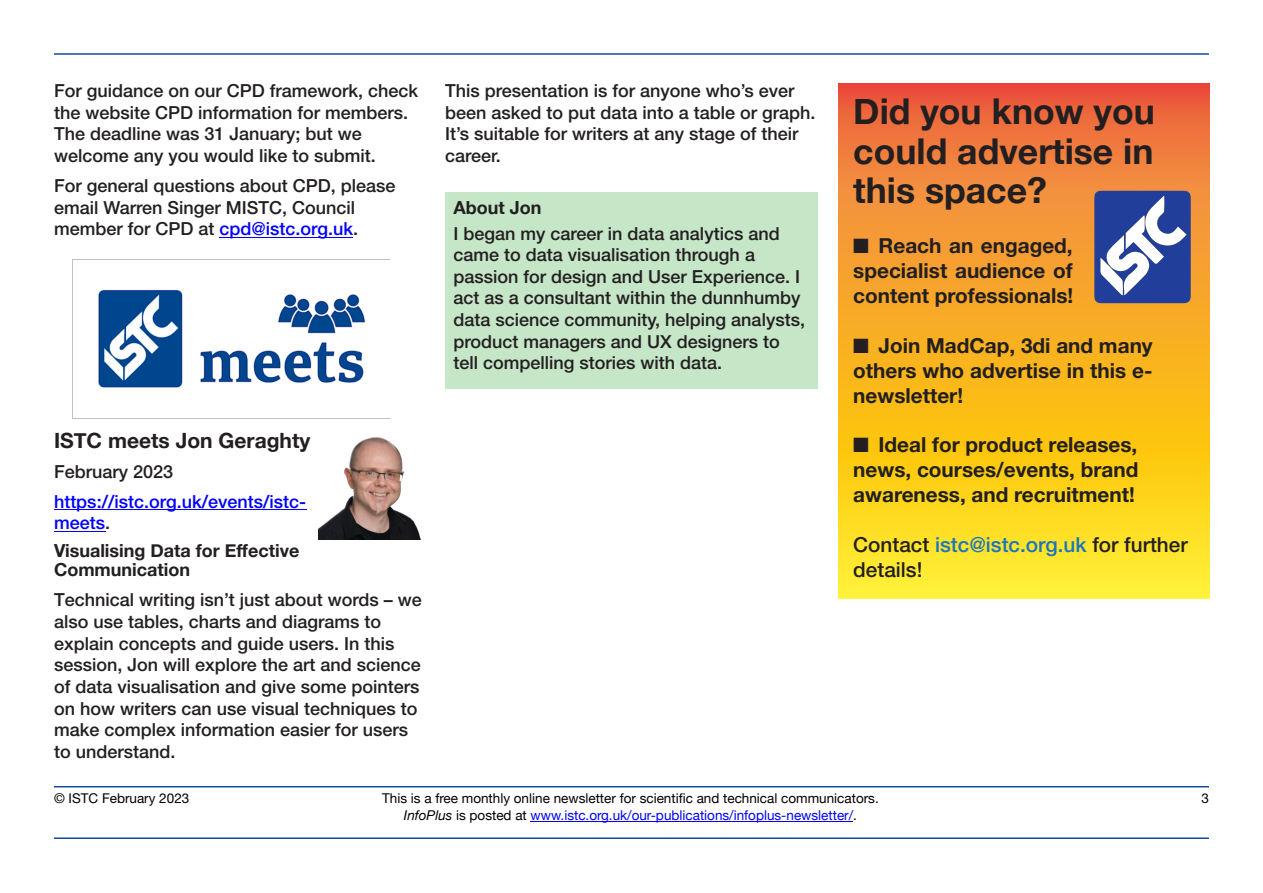
<style>
.page{position:relative;width:1263px;height:893px;background:#fff}
.page>*{position:absolute;margin:0;border:0;box-sizing:border-box;transform-origin:0 0}
.t1{font:700 35.55px/39.8px "Helvetica Neue";color:#231f20;text-align:justify}
.t2{font:700 21px "Helvetica Neue";color:#231f20}
.t3{font:700 20.7px/24.9px "Helvetica Neue LT Pro";color:#231f20;text-align:justify}
.t4{font:500 20.7px/24.9px "Helvetica Neue LT Pro";color:#231f20}
.t5{font:500 18px/21.6px "Helvetica Neue LT Pro";color:#231f20}
.t6{font:700 18px/19.2px "Helvetica Neue";color:#231f20}
.t7{font:500 18px/21.6px "Helvetica Neue LT Pro";color:#00f}
.t8{font:13.5px/16.2px "Helvetica Neue";color:#000;text-align:center}
.t9{font:13.5px "Helvetica Neue";color:#000}
.s1{color:#00f}
.s2{color:#231f20}
.s3{color:#1b75bc}
.s4{font-style:italic}
</style>
<div class="page">
<hr style="left:54px;top:53px;width:1155px;height:2px;background:#114b9a">
<hr style="left:54px;top:837px;width:1155px;height:2px;background:#114b9a">
<hr style="left:54px;top:786px;width:1155px;height:1px;background:#114b9a">
<hr style="left:531px;top:821px;width:322px;height:1px;background:#00f">
<hr style="left:219px;top:237px;width:134px;height:1px;background:#00f">
<hr style="left:54px;top:509px;width:252px;height:1px;background:#00f">
<hr style="left:54px;top:531px;width:51px;height:1px;background:#00f">
<img style="left:73px;top:290px;width:317px;height:129px">
<div style="left:445px;top:192px;width:373px;height:197px;background:#c6e6c8"></div>
<svg style="left:838px;top:83px;width:372px;height:515px;background:#f7ae29"></svg>
<svg style="left:1094px;top:191px;width:97px;height:112px"></svg>
<img style="left:319px;top:437px;width:102px;height:102px">
<p class="t5" style="left:54px;top:83px;width:366px">For guidance on our CPD framework, check the website CPD information for members.<br>The deadline was 31 January; but we welcome any you would like to submit.</p>
<p class="t5" style="left:54px;top:178px;width:343px">For general questions about CPD, please email Warren Singer MISTC, Council member for CPD at <span class="s1">cpd@istc.org.uk</span>.</p>
<p class="t5" style="left:445px;top:83px;width:372px">This presentation is for anyone who’s ever been asked to put data into a table or graph.<br>It’s suitable for writers at any stage of their career.</p>
<p class="t6" style="left:453px;top:197px;width:90px">About Jon</p>
<p class="t5" style="left:453px;top:225px;width:353px">I began my career in data analytics and came to data visualisation through a passion for design and User Experience. I act as a consultant within the dunnhumby data science community, helping analysts, product managers and UX designers to tell compelling stories with data.</p>
<p class="t2" style="left:54px;top:427px;width:258px">ISTC meets Jon Geraghty</p>
<p class="t5" style="left:54px;top:463px;width:121px">February 2023</p>
<p class="t7" style="left:54px;top:493px;width:254px">https://istc.org.uk/events/istc&shy;meets<span class="s2">.</span></p>
<p class="t6" style="left:54px;top:541px;width:247px">Visualising Data for Effective<br>Communication</p>
<p class="t5" style="left:54px;top:592px;width:369px">Technical writing isn’t just about words – we also use tables, charts and diagrams to explain concepts and guide users. In this session, Jon will explore the art and science of data visualisation and give some pointers on how writers can use visual techniques to make complex information easier for users to understand.</p>
<h1 class="t1" style="left:853px;top:91px;width:303px">Did you know you could advertise in this space?</h1>
<p class="t3" style="left:853px;top:236px;width:222px">■ Reach an engaged, specialist audience of content professionals!</p>
<p class="t3" style="left:853px;top:336px;width:301px">■ Join MadCap, 3di and many others who advertise in this e&shy;newsletter!</p>
<p class="t3" style="left:853px;top:435px;width:287px">■ Ideal for product releases, news, courses/events, brand awareness, and recruitment!</p>
<p class="t4" style="left:853px;top:535px;width:336px">Contact <span class="s3">istc@istc.org.uk</span> for further details!</p>
<p class="t9" style="left:54px;top:794px;width:137px">© ISTC February 2023</p>
<p class="t9" style="left:1201px;top:794px;width:9px">3</p>
<p class="t8" style="left:382px;top:790px;width:498px">This is a free monthly online newsletter for scientific and technical communicators.<br><span class="s4">InfoPlus</span> is posted at <span class="s1">www.istc.org.uk/our-publications/infoplus-newsletter/</span>.</p>
</div>
